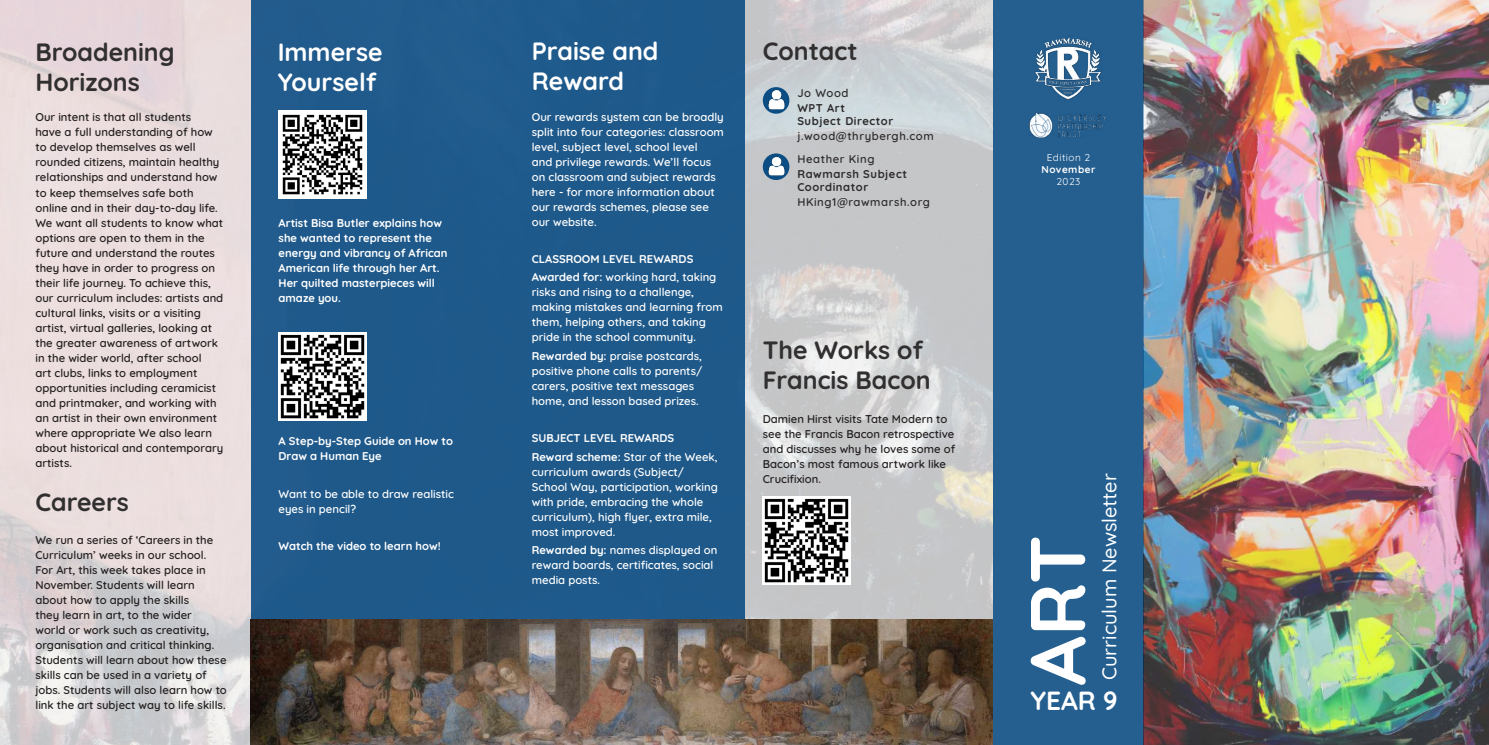
<style>
.page{position:relative;width:1489px;height:745px;background:#fff}
.page>*{position:absolute;margin:0;border:0;box-sizing:border-box;transform-origin:0 0}
.t1{font:700 77.5px "Quicksand";color:#fff}
.t2{font:700 26.25px "Quicksand";color:#fff}
.t3{font:700 25px/30px "Quicksand";color:#312f30}
.t4{font:700 25px/30px "Quicksand";color:#fff}
.t5{font:500 20px "Quicksand";color:#fff}
.t6{font:300 11.25px/15px "Quicksand";color:#231f20}
.t7{font:300 11.25px/15px "Quicksand";color:#fff}
.t8{font:700 11.25px/15px "Quicksand";color:#fff}
.t9{font:300 11.25px/22.5px "Quicksand";letter-spacing:.05em;color:#2e2b2c}
.t10{font:700 11.25px/13.5px "Quicksand";letter-spacing:.05em;color:#2e2b2c}
.t11{font:10px "Quicksand";letter-spacing:.05em;color:#fff}
.t12{font:700 10px "Quicksand";letter-spacing:.05em;color:#fff}
.s1{font-weight:300}
.s2{font-weight:700}
</style>
<div class="page">
<div style="left:992px;top:0;width:151px;height:744px;background:#245f90"></div>
<img style="left:0;top:0;width:992px;height:744px">
<div style="left:251px;top:0;width:493px;height:744px;background:#1e598b"></div>
<img style="left:1143px;top:0;width:345px;height:744px">
<img style="left:1029px;top:112px;width:78px;height:25px">
<svg style="left:762px;top:87px;width:27px;height:27px"></svg>
<img style="left:765px;top:89px;width:22px;height:21px">
<svg style="left:762px;top:153px;width:27px;height:27px"></svg>
<img style="left:765px;top:155px;width:22px;height:22px">
<img style="left:762px;top:496px;width:88px;height:88px">
<img style="left:1035px;top:38px;width:67px;height:62px">
<img style="left:278px;top:110px;width:88px;height:88px">
<img style="left:278px;top:333px;width:88px;height:87px">
<img style="left:251px;top:619px;width:741px;height:125px">
<h3 class="t3" style="left:35px;top:34px;width:141px">Broadening<br>Horizons</h3>
<p class="t6" style="left:35px;top:109px;width:189px">Our intent is that all students<br>have a full understanding of how to develop themselves as well rounded citizens, maintain healthy relationships and understand how to keep themselves safe both online and in their day-to-day life.<br>We want all students to know what options are open to them in the future and understand the routes they have in order to progress on their life journey. To achieve this, our curriculum includes: artists and cultural links, visits or a visiting artist, virtual galleries, looking at the greater awareness of artwork in the wider world, after school<br>art clubs, links to employment opportunities including ceramicist and printmaker, and working with an artist in their own environment where appropriate We also learn about historical and contemporary artists.</p>
<h3 class="t3" style="left:35px;top:484px;width:95px">Careers</h3>
<p class="t6" style="left:35px;top:530px;width:193px">We run a series of ‘Careers in the Curriculum’ weeks in our school.<br>For Art, this week takes place in November. Students will learn about how to apply the skills<br>they learn in art, to the wider<br>world or work such as creativity, organisation and critical thinking.<br>Students will learn about how these skills can be used in a variety of jobs. Students will also learn how to link the art subject way to life skills.</p>
<h3 class="t4" style="left:278px;top:34px;width:106px">Immerse<br>Yourself</h3>
<p class="t8" style="left:278px;top:214px;width:170px">Artist Bisa Butler explains how she wanted to represent the energy and vibrancy of African<br>American life through her Art.<br>Her quilted masterpieces will amaze you.</p>
<p class="t8" style="left:278px;top:432px;width:176px">A Step-by-Step Guide on How to<br>Draw a Human Eye</p>
<p class="t7" style="left:278px;top:484px;width:177px">Want to be able to draw realistic eyes in pencil?</p>
<p class="t8" style="left:278px;top:536px;width:164px">Watch the video to learn how!</p>
<h3 class="t4" style="left:531px;top:33px;width:128px">Praise and<br>Reward</h3>
<h3 class="t3" style="left:762px;top:33px;width:96px">Contact</h3>
<p class="t9" style="left:797px;top:80px;width:53px">Jo Wood</p>
<p class="t10" style="left:797px;top:100px;width:97px">WPT Art<br>Subject Director</p>
<p class="t9" style="left:797px;top:124px;width:138px">j.wood@thrybergh.com<br>Heather King</p>
<p class="t10" style="left:797px;top:166px;width:111px">Rawmarsh Subject<br>Coordinator</p>
<p class="t9" style="left:797px;top:190px;width:134px">HKing1@rawmarsh.org</p>
<p class="t7" style="left:531px;top:108px;width:194px">Our rewards system can be broadly split into four categories: classroom level, subject level, school level<br>and privilege rewards. We’ll focus on classroom and subject rewards here - for more information about our rewards schemes, please see our website.</p>
<p class="t8" style="left:531px;top:248px;width:186px;line-height:18.5px">CLASSROOM LEVEL REWARDS<br>Awarded for: <span class="s1">working hard, taking</span></p>
<p class="t7" style="left:531px;top:283px;width:193px">risks and rising to a challenge, making mistakes and learning from them, helping others, and taking pride in the school community.</p>
<p class="t7" style="left:531px;top:347px;width:172px"><span class="s2">Rewarded by:</span> praise postcards, positive phone calls to parents/ carers, positive text messages home, and lesson based prizes.</p>
<p class="t8" style="left:531px;top:427px;width:187px;line-height:18.5px">SUBJECT LEVEL REWARDS<br>Reward scheme: <span class="s1">Star of the Week,</span></p>
<p class="t7" style="left:531px;top:463px;width:188px">curriculum awards (Subject/<br>School Way, participation, working with pride, embracing the whole curriculum), high flyer, extra mile, most improved.</p>
<p class="t7" style="left:531px;top:541px;width:187px"><span class="s2">Rewarded by:</span> names displayed on reward boards, certificates, social media posts.</p>
<h3 class="t3" style="left:762px;top:333px;width:169px">The Works of<br>Francis Bacon</h3>
<p class="t6" style="left:762px;top:409px;width:194px">Damien Hirst visits Tate Modern to see the Francis Bacon retrospective and discusses why he loves some of<br>Bacon’s most famous artwork like<br>Crucifixion.</p>
<p class="t11" style="left:1046px;top:149px;width:45px">Edition 2</p>
<p class="t12" style="left:1041px;top:161px;width:55px">November</p>
<p class="t11" style="left:1056px;top:173px;width:25px">2023</p>
<h1 class="t1" style="left:997px;top:685px;width:152px;rotate:-90deg">ART</h1>
<h3 class="t5" style="left:1093px;top:679px;width:208px;rotate:-90deg">Curriculum Newsletter</h3>
<h2 class="t2" style="left:1030px;top:679px;width:89px">YEAR 9</h2>
</div>
